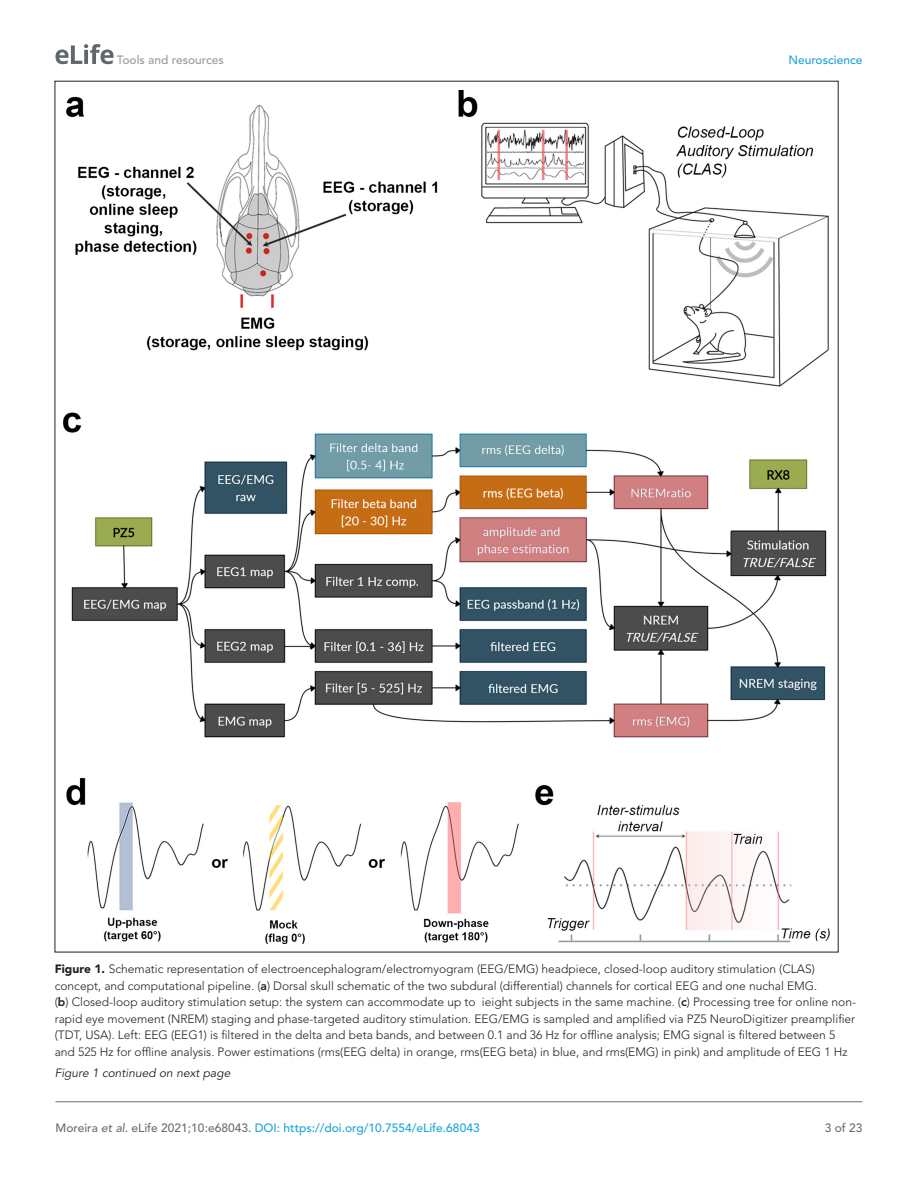
<style>
.page{position:relative;width:918px;height:1188px;background:#fff}
.page>*{position:absolute;margin:0;border:0;box-sizing:border-box;transform-origin:0 0}
.t1{font:300 12px/16.5px "Avenir LT Std";color:#231f20}
.t2{font:500 12px "Avenir LT Std";color:#1ea4d7}
.t3{font:italic 12px "Avenir LT Std";color:#231f20}
.t4{font:500 12px "Avenir LT Std";color:#9a9a9a}
.t5{font:500 12px "Avenir LT Std";color:#6e6e70}
.s1{font-weight:900}
.s2{font-weight:800}
.s3{color:#6e6e70}
.s4{font-style:italic;color:#6e6e70}
</style>
<div class="page">
<svg style="left:55px;top:44px;width:59px;height:20px"></svg>
<hr style="left:56px;top:1101px;width:806px;height:1px;background:#6e6e70">
<img style="left:64px;top:90px;width:765px;height:853px">
<p class="t4" style="left:117px;top:53px;width:108px">Tools and resources</p>
<p class="t2" style="left:788px;top:53px;width:76px">Neuroscience</p>
<p class="t1" style="left:55px;top:961px;width:803px"><span class="s1">Figure 1.</span> Schematic representation of electroencephalogram/electromyogram (EEG/EMG) headpiece, closed-loop auditory stimulation (CLAS) concept, and computational pipeline. (<span class="s2">a</span>) Dorsal skull schematic of the two subdural (differential) channels for cortical EEG and one nuchal EMG.<br>(<span class="s2">b</span>) Closed-loop auditory stimulation setup: the system can accommodate up to ieight subjects in the same machine. (<span class="s2">c</span>) Processing tree for online non&shy;rapid eye movement (NREM) staging and phase-targeted auditory stimulation. EEG/EMG is sampled and amplified via PZ5 NeuroDigitizer preamplifier (TDT, USA). Left: EEG (EEG1) is filtered in the delta and beta bands, and between 0.1 and 36 Hz for offline analysis; EMG signal is filtered between 5 and 525 Hz for offline analysis. Power estimations (rms(EEG delta) in orange, rms(EEG beta) in blue, and rms(EMG) in pink) and amplitude of EEG 1 Hz</p>
<p class="t3" style="left:55px;top:1066px;width:177px">Figure 1 continued on next page</p>
<p class="t2" style="left:56px;top:1121px;width:426px"><span class="s3">Moreira</span> <span class="s4">et al</span><span class="s3">. eLife 2021;10:e68043.</span> DOI: https://doi.org/10.7554/eLife.68043</p>
<p class="t5" style="left:825px;top:1121px;width:39px">3 of 23</p>
</div>
